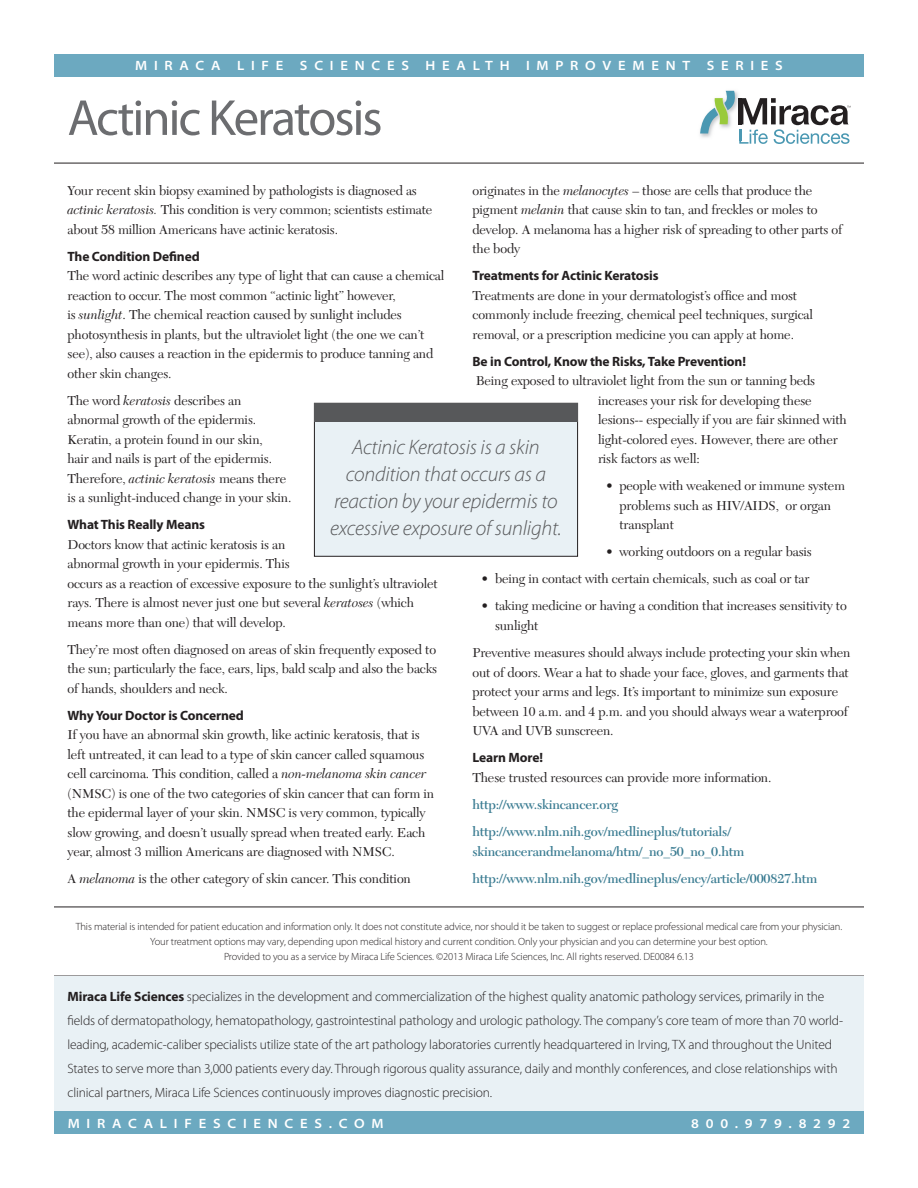
<style>
.page{position:relative;width:918px;height:1188px;background:#fff}
.page>*{position:absolute;margin:0;border:0;box-sizing:border-box;transform-origin:0 0}
.t1{font:51px "Myriad Pro";letter-spacing:-.04em;color:#6c6d70}
.Subhead{font:italic 300 21px/27px "Myriad Pro";letter-spacing:-.01em;color:#57585a;text-align:center}
.Body_Copy{font:13.5px/19.5px "New Caledonia";letter-spacing:-.01em;color:#231f20}
.t2{font:300 13.5px/24px "Myriad Pro";letter-spacing:-.01em;color:#231f20}
.Body_Copy-2{font:600 13.5px/19.5px "New Caledonia";letter-spacing:-.01em;color:#397b91}
.Subhead-2{font:700 13.5px "Myriad Pro";letter-spacing:-.01em;color:#231f20}
.t3{font:600 semi-expanded 13.5px "Myriad Pro";letter-spacing:.5em;color:#fff}
.t4{font:300 10.5px/15px "Myriad Pro";letter-spacing:-.01em;color:#231f20;text-align:center}
.s1{font-style:italic}
.s2{font-weight:700}
</style>
<div class="page">
<div style="left:54px;top:54px;width:810px;height:23px;background:#6ca9c0"></div>
<div style="left:54px;top:1111px;width:810px;height:23px;background:#6ca9c0"></div>
<svg style="left:700px;top:91px;width:150px;height:53px"></svg>
<hr style="left:54px;top:163px;width:810px;height:1px;background:#231f20">
<hr style="left:54px;top:907px;width:810px;height:1px;background:#231f20">
<div style="left:54px;top:976px;width:810px;height:135px;background:#e9f1f5"></div>
<div style="left:314px;top:403px;width:264px;height:153px;background:#e9f1f5"></div>
<div style="left:314px;top:403px;width:264px;height:153px;border:1px solid #231f20"></div>
<div style="left:314px;top:403px;width:264px;height:18px;background:#57585a"></div>
<p class="t3" style="left:135px;top:58px;width:649px">MIRACA LIFE SCIENCES HEALTH IMPROVEMENT SERIES</p>
<p class="t1" style="left:68px;top:86px;width:317px">Actinic Keratosis</p>
<p class="Body_Copy" style="left:68px;top:181px;width:366px">Your recent skin biopsy examined by pathologists is diagnosed as <span class="s1">actinic keratosis.</span> This condition is very common; scientists estimate about 58 million Americans have actinic keratosis.</p>
<p class="Subhead-2" style="left:68px;top:247px;width:134px">The Condition Defined</p>
<p class="Body_Copy" style="left:68px;top:266px;width:378px">The word actinic describes any type of light that can cause a chemical reaction to occur. The most common “actinic light” however,<br>is <span class="s1">sunlight</span>. The chemical reaction caused by sunlight includes photosynthesis in plants, but the ultraviolet light (the one we can’t see), also causes a reaction in the epidermis to produce tanning and other skin changes.</p>
<p class="Body_Copy" style="left:68px;top:391px;width:225px">The word <span class="s1">keratosis</span> describes an abnormal growth of the epidermis.<br>Keratin, a protein found in our skin,<br>hair and nails is part of the epidermis.<br>Therefore, <span class="s1">actinic keratosis</span> means there is a sunlight-induced change in your skin.</p>
<p class="Subhead-2" style="left:68px;top:516px;width:139px">What This Really Means</p>
<p class="Body_Copy" style="left:68px;top:535px;width:372px">Doctors know that actinic keratosis is an<br>abnormal growth in your epidermis. This<br>occurs as a reaction of excessive exposure to the sunlight’s ultraviolet rays. There is almost never just one but several <span class="s1">keratoses</span> (which means more than one) that will develop.</p>
<p class="Body_Copy" style="left:68px;top:640px;width:371px;text-align:justify">They’re most often diagnosed on areas of skin frequently exposed to the sun; particularly the face, ears, lips, bald scalp and also the backs of hands, shoulders and neck.</p>
<p class="Subhead-2" style="left:68px;top:707px;width:178px">Why Your Doctor is Concerned</p>
<p class="Body_Copy" style="left:68px;top:726px;width:368px">If you have an abnormal skin growth, like actinic keratosis, that is left untreated, it can lead to a type of skin cancer called squamous cell carcinoma. This condition, called a <span class="s1">non-melanoma skin cancer </span>(NMSC) is one of the two categories of skin cancer that can form in the epidermal layer of your skin. NMSC is very common, typically slow growing, and doesn’t usually spread when treated early. Each year, almost 3 million Americans are diagnosed with NMSC.</p>
<p class="Body_Copy" style="left:68px;top:870px;width:345px">A <span class="s1">melanoma</span> is the other category of skin cancer. This condition</p>
<p class="Body_Copy" style="left:472px;top:181px;width:371px">originates in the <span class="s1">melanocytes</span> – those are cells that produce the pigment <span class="s1">melanin</span> that cause skin to tan, and freckles or moles to develop. A melanoma has a higher risk of spreading to other parts of the body</p>
<p class="Subhead-2" style="left:472px;top:267px;width:188px">Treatments for Actinic Keratosis</p>
<p class="Body_Copy" style="left:472px;top:286px;width:342px">Treatments are done in your dermatologist’s office and most commonly include freezing, chemical peel techniques, surgical removal, or a prescription medicine you can apply at home.</p>
<p class="Subhead-2" style="left:472px;top:352px;width:275px">Be in Control, Know the Risks, Take Prevention!</p>
<p class="Body_Copy" style="left:598px;top:371px;width:250px;text-indent:-122px">Being exposed to ultraviolet light from the sun or tanning beds increases your risk for developing these lesions-- especially if you are fair skinned with light-colored eyes. However, there are other risk factors as well:</p>
<p class="Body_Copy" style="left:620px;top:476px;width:227px;text-indent:-14px">• people with weakened or immune system problems such as HIV/AIDS, or organ transplant</p>
<p class="Body_Copy" style="left:606px;top:542px;width:207px">• working outdoors on a regular basis</p>
<p class="Body_Copy" style="left:482px;top:570px;width:330px">• being in contact with certain chemicals, such as coal or tar</p>
<p class="Body_Copy" style="left:495px;top:597px;width:353px;text-indent:-14px">• taking medicine or having a condition that increases sensitivity to sunlight</p>
<p class="Body_Copy" style="left:472px;top:643px;width:379px">Preventive measures should always include protecting your skin when out of doors. Wear a hat to shade your face, gloves, and garments that protect your arms and legs. It’s important to minimize sun exposure between 10 a.m. and 4 p.m. and you should always wear a waterproof UVA and UVB sunscreen.</p>
<p class="Subhead-2" style="left:472px;top:749px;width:72px">Learn More!</p>
<p class="Body_Copy" style="left:472px;top:768px;width:300px">These trusted resources can provide more information.</p>
<p class="Body_Copy-2" style="left:472px;top:795px;width:147px">http://www.skincancer.org</p>
<p class="Body_Copy-2" style="left:472px;top:822px;width:273px">http://www.nlm.nih.gov/medlineplus/tutorials/ skincancerandmelanoma/htm/_no_50_no_0.htm</p>
<p class="Body_Copy-2" style="left:472px;top:869px;width:346px">http://www.nlm.nih.gov/medlineplus/ency/article/000827.htm</p>
<p class="Subhead" style="left:330px;top:433px;width:233px">Actinic Keratosis is a skin condition that occurs as a reaction by your epidermis to excessive exposure of sunlight.</p>
<p class="t4" style="left:76px;top:919px;width:768px">This material is intended for patient education and information only. It does not constitute advice, nor should it be taken to suggest or replace professional medical care from your physician.<br>Your treatment options may vary, depending upon medical history and current condition. Only your physician and you can determine your best option.</p>
<p class="t4" style="left:224px;top:949px;width:471px">Provided to you as a service by Miraca Life Sciences. ©2013 Miraca Life Sciences, Inc. All rights reserved. DE0084 6.13</p>
<p class="t2" style="left:68px;top:984px;width:777px"><span class="s2">Miraca Life Sciences</span> specializes in the development and commercialization of the highest quality anatomic pathology services, primarily in the fields of dermatopathology, hematopathology, gastrointestinal pathology and urologic pathology. The company’s core team of more than 70 world&shy;leading, academic-caliber specialists utilize state of the art pathology laboratories currently headquartered in Irving, TX and throughout the United States to serve more than 3,000 patients every day. Through rigorous quality assurance, daily and monthly conferences, and close relationships with clinical partners, Miraca Life Sciences continuously improves diagnostic precision.</p>
<p class="t3" style="left:68px;top:1116px;width:317px">MIRACALIFESCIENCES.COM</p>
<p class="t3" style="left:691px;top:1116px;width:160px">800.979.8292</p>
</div>
